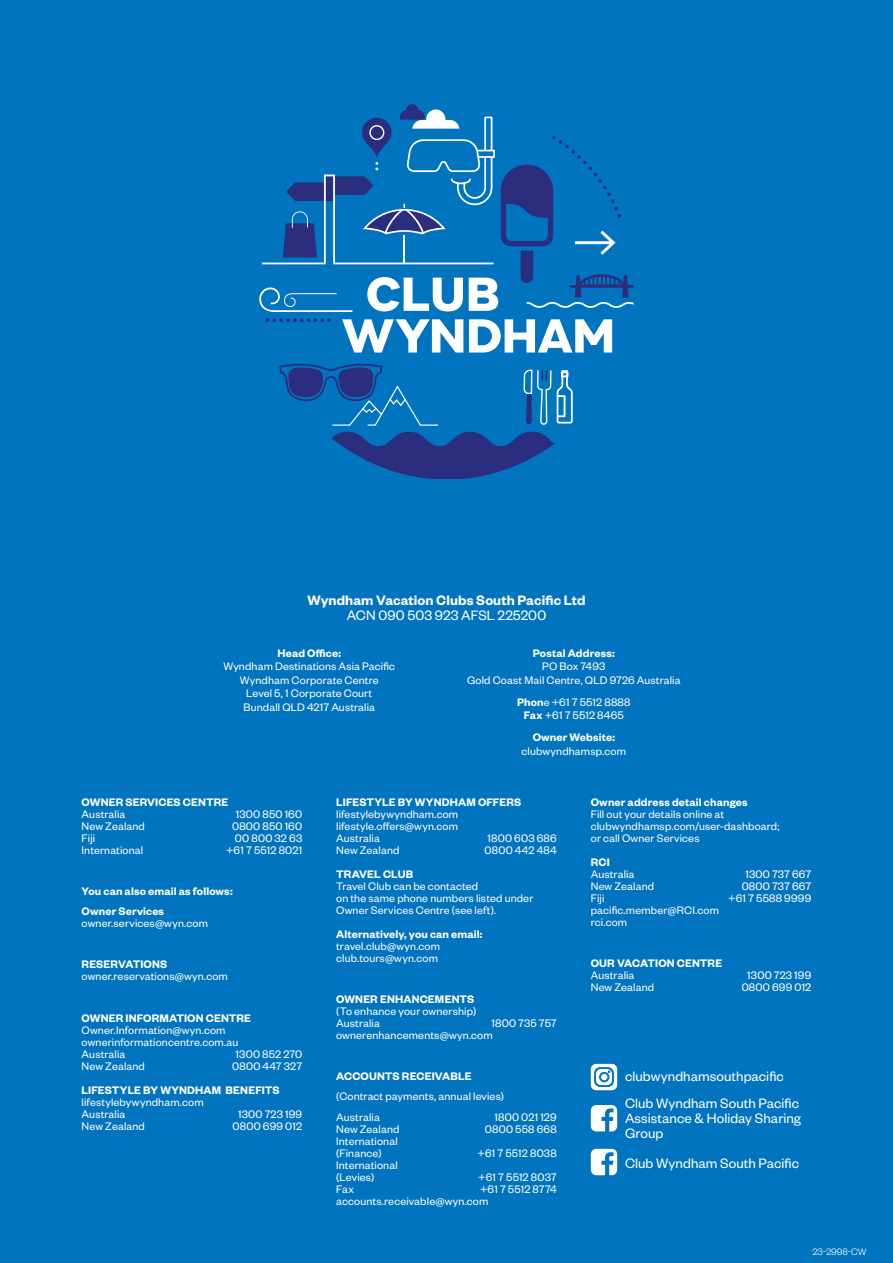
<style>
.page{position:relative;width:893px;height:1263px;background:#0074be}
.page>*{position:absolute;margin:0;border:0;box-sizing:border-box;transform-origin:0 0}
.t1{font:15px/27.3px "Founders Grotesk";letter-spacing:.005em;color:#fff}
.t2{font:600 15px "Founders Grotesk";letter-spacing:.005em;color:#fff}
.t3{font:12px/12px "Founders Grotesk";letter-spacing:.015em;color:#fff}
.t4{font:600 12px/20.5px "Founders Grotesk";letter-spacing:.015em;color:#fff}
.t5{font:300 10.35px "Founders Grotesk";color:#fff}
.s1{font-weight:600}
</style>
<div class="page">
<svg style="left:266px;top:318px;width:65px;height:4px"></svg>
<svg style="left:524px;top:370px;width:27px;height:55px"></svg>
<svg style="left:331px;top:432px;width:224px;height:47px"></svg>
<svg style="left:469px;top:319px;width:143px;height:33px"></svg>
<svg style="left:342px;top:319px;width:121px;height:33px"></svg>
<svg style="left:557px;top:370px;width:16px;height:53px"></svg>
<svg style="left:259px;top:104px;width:375px;height:208px"></svg>
<svg style="left:279px;top:364px;width:159px;height:62px"></svg>
<svg style="left:591px;top:1105px;width:26px;height:26px"></svg>
<svg style="left:591px;top:1149px;width:26px;height:26px"></svg>
<svg style="left:591px;top:1064px;width:26px;height:26px"></svg>
<p class="t2" style="left:307px;top:590px;width:280px">Wyndham Vacation Clubs South Pacific Ltd</p>
<p class="t1" style="left:347px;top:601px;width:201px">ACN 090 503 923 AFSL 225200</p>
<p class="t4" style="left:277px;top:642px;width:65px">Head Office:</p>
<p class="t3" style="left:223px;top:659px;width:173px;line-height:13.5px;text-align:center">Wyndham Destinations Asia Pacific<br>Wyndham Corporate Centre<br>Level 5, 1 Corporate Court<br>Bundall QLD 4217 Australia</p>
<p class="t4" style="left:533px;top:642px;width:83px">Postal Address:</p>
<p class="t3" style="left:467px;top:659px;width:215px;line-height:13.5px;text-align:center">PO Box 7493<br>Gold Coast Mail Centre, QLD 9726 Australia</p>
<p class="t3" style="left:517px;top:695px;width:115px;line-height:13.5px;text-align:center"><span class="s1">Phon</span>e +61 7 5512 8888<br><span class="s1">Fax</span> +61 7 5512 8465</p>
<p class="t4" style="left:533px;top:727px;width:84px">Owner Website:</p>
<p class="t3" style="left:522px;top:744px;width:106px">clubwyndhamsp.com</p>
<p class="t4" style="left:82px;top:791px;width:148px">OWNER SERVICES CENTRE</p>
<p class="t3" style="left:82px;top:807px;width:45px">Australia</p>
<p class="t3" style="left:236px;top:807px;width:68px">1300 850 160</p>
<p class="t3" style="left:82px;top:819px;width:65px">New Zealand</p>
<p class="t3" style="left:232px;top:819px;width:72px">0800 850 160</p>
<p class="t3" style="left:82px;top:831px;width:15px">Fiji</p>
<p class="t3" style="left:235px;top:831px;width:69px">00 800 32 63</p>
<p class="t3" style="left:82px;top:843px;width:63px">International</p>
<p class="t3" style="left:226px;top:843px;width:78px">+61 7 5512 8021</p>
<p class="t4" style="left:82px;top:880px;width:152px">You can also email as follows:<br>Owner Services</p>
<p class="t3" style="left:82px;top:917px;width:128px">owner.services@wyn.com</p>
<p class="t4" style="left:82px;top:954px;width:87px">RESERVATIONS</p>
<p class="t3" style="left:82px;top:970px;width:148px">owner.reservations@wyn.com</p>
<p class="t4" style="left:82px;top:1007px;width:171px">OWNER INFORMATION CENTRE</p>
<p class="t3" style="left:82px;top:1023px;width:158px">Owner.Information@wyn.com ownerinformationcentre.com.au<br>Australia</p>
<p class="t3" style="left:236px;top:1047px;width:68px">1300 852 270</p>
<p class="t3" style="left:82px;top:1059px;width:65px">New Zealand</p>
<p class="t3" style="left:232px;top:1059px;width:71px">0800 447 327</p>
<p class="t4" style="left:82px;top:1079px;width:200px">LIFESTYLE BY WYNDHAM BENEFITS</p>
<p class="t3" style="left:82px;top:1095px;width:124px">lifestylebywyndham.com<br>Australia</p>
<p class="t3" style="left:238px;top:1107px;width:66px">1300 723 199</p>
<p class="t3" style="left:82px;top:1119px;width:65px">New Zealand</p>
<p class="t3" style="left:233px;top:1119px;width:71px">0800 699 012</p>
<p class="t4" style="left:336px;top:791px;width:187px">LIFESTYLE BY WYNDHAM OFFERS</p>
<p class="t3" style="left:336px;top:807px;width:124px;text-align:justify">lifestylebywyndham.com lifestyle.offers@wyn.com Australia</p>
<p class="t3" style="left:488px;top:831px;width:71px">1800 603 686</p>
<p class="t3" style="left:336px;top:843px;width:65px">New Zealand</p>
<p class="t3" style="left:485px;top:843px;width:74px">0800 442 484</p>
<p class="t4" style="left:336px;top:863px;width:79px">TRAVEL CLUB</p>
<p class="t3" style="left:336px;top:879px;width:199px">Travel Club can be contacted<br>on the same phone numbers listed under<br>Owner Services Centre (see left).</p>
<p class="t4" style="left:336px;top:923px;width:148px">Alternatively, you can email:</p>
<p class="t3" style="left:336px;top:939px;width:105px">travel.club@wyn.com club.tours@wyn.com</p>
<p class="t4" style="left:336px;top:988px;width:140px">OWNER ENHANCEMENTS</p>
<p class="t3" style="left:336px;top:1004px;width:141px">(To enhance your ownership)<br>Australia</p>
<p class="t3" style="left:336px;top:1016px;width:222px;text-indent:155px">1800 735 757 ownerenhancements@wyn.com</p>
<p class="t4" style="left:336px;top:1065px;width:137px">ACCOUNTS RECEIVABLE</p>
<p class="t3" style="left:336px;top:1086px;width:169px;line-height:20.5px">(Contract payments, annual levies)<br>Australia</p>
<p class="t3" style="left:495px;top:1110px;width:64px">1800 021 129</p>
<p class="t3" style="left:336px;top:1122px;width:65px">New Zealand</p>
<p class="t3" style="left:485px;top:1122px;width:73px">0800 558 668</p>
<p class="t3" style="left:336px;top:1134px;width:63px">International (Finance)</p>
<p class="t3" style="left:478px;top:1146px;width:81px">+61 7 5512 8038</p>
<p class="t3" style="left:336px;top:1158px;width:63px">International (Levies)</p>
<p class="t3" style="left:478px;top:1170px;width:80px">+61 7 5512 8037</p>
<p class="t3" style="left:336px;top:1182px;width:19px">Fax</p>
<p class="t3" style="left:336px;top:1182px;width:222px;text-indent:144px">+61 7 5512 8774 accounts.receivable@wyn.com</p>
<p class="t4" style="left:591px;top:791px;width:158px">Owner address detail changes</p>
<p class="t3" style="left:591px;top:807px;width:190px">Fill out your details online at clubwyndhamsp.com/user-dashboard; or call Owner Services</p>
<p class="t4" style="left:591px;top:851px;width:20px">RCI</p>
<p class="t3" style="left:591px;top:867px;width:45px">Australia</p>
<p class="t3" style="left:745px;top:867px;width:67px">1300 737 667</p>
<p class="t3" style="left:591px;top:879px;width:65px">New Zealand</p>
<p class="t3" style="left:742px;top:879px;width:71px">0800 737 667</p>
<p class="t3" style="left:591px;top:891px;width:15px">Fiji</p>
<p class="t3" style="left:728px;top:891px;width:85px">+61 7 5588 9999</p>
<p class="t3" style="left:591px;top:903px;width:130px">pacific.member@RCI.com rci.com</p>
<p class="t4" style="left:591px;top:952px;width:133px">OUR VACATION CENTRE</p>
<p class="t3" style="left:591px;top:968px;width:45px">Australia</p>
<p class="t3" style="left:747px;top:968px;width:66px">1300 723 199</p>
<p class="t3" style="left:591px;top:980px;width:65px">New Zealand</p>
<p class="t3" style="left:742px;top:980px;width:71px">0800 699 012</p>
<p class="t1" style="left:625px;top:1062px;width:175px">clubwyndhamsouthpacific<br>Club Wyndham South Pacific</p>
<p class="t1" style="left:625px;top:1110px;width:177px;line-height:15px">Assistance &amp; Holiday Sharing<br>Group</p>
<p class="t1" style="left:625px;top:1149px;width:175px">Club Wyndham South Pacific</p>
<p class="t5" style="left:812px;top:1245px;width:55px">23-2998-CW</p>
</div>
